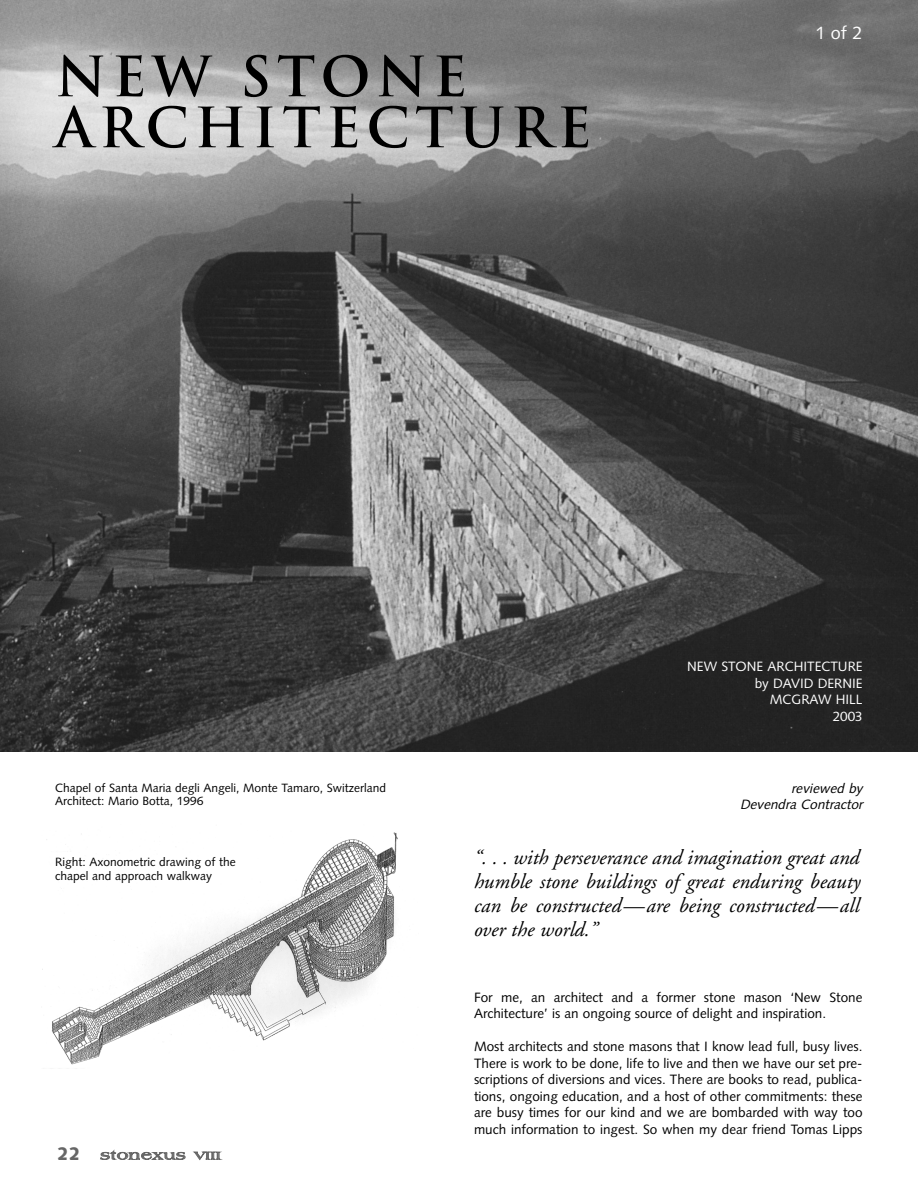
<style>
.page{position:relative;width:918px;height:1188px;background:#fff}
.page>*{position:absolute;margin:0;border:0;box-sizing:border-box;transform-origin:0 0}
.t1{font:700 54px/51px "Trajan";letter-spacing:.105em;color:#000}
.t2{font:italic 21px/24px "Adobe Garamond";color:#000;text-align:justify}
.t3{font:18px "Syntax";color:#fff}
.t4{font:13.5px/16.5px "Syntax";color:#000}
.t5{font:13.5px/16.5px "Syntax";color:#fff;text-align:right}
.t6{font:italic 13.5px/16.5px "Syntax";color:#000;text-align:right}
.t7{font:12px/13.5px "Syntax";color:#000}
.t8{font:10.5px "Jade Extended";letter-spacing:.1em;color:#666}
.s1{font-family:"Syntax";font-weight:900;font-size:18px}
.s2{font-size:9px}
</style>
<div class="page">
<img style="left:0;top:0;width:918px;height:751px">
<img style="left:42px;top:832px;width:356px;height:233px">
<h1 class="t1" style="left:56px;top:52px;width:538px">NEW STONE<br>ARCHITECTURE</h1>
<h3 class="t3" style="left:815px;top:26px;width:49px">1 of 2</h3>
<p class="t7" style="left:55px;top:782px;width:332px">Chapel of Santa Maria degli Angeli, Monte Tamaro, Switzerland<br>Architect: Mario Botta, 1996</p>
<p class="t5" style="left:687px;top:659px;width:177px">NEW STONE ARCHITECTURE by DAVID DERNIE<br>MCGRAW HILL<br>2003</p>
<p class="t6" style="left:740px;top:781px;width:127px">reviewed by<br>Devendra Contractor</p>
<p class="t7" style="left:55px;top:857px;width:182px">Right: Axonometric drawing of the chapel and approach walkway</p>
<h2 class="t2" style="left:474px;top:847px;width:388px">“. . . with perseverance and imagination great and humble stone buildings of great enduring beauty can be constructed—are being constructed—all over the world.”</h2>
<p class="t8" style="left:57px;top:1150px;width:165px"><span class="s1">22</span> stonexus <span class="s2">VIII</span></p>
<p class="t4" style="left:474px;top:990px;width:390px">For me, an architect and a former stone mason ‘New Stone<br>Architecture’ is an ongoing source of delight and inspiration.</p>
<p class="t4" style="left:474px;top:1040px;width:390px;text-align:justify">Most architects and stone masons that I know lead full, busy lives.<br>There is work to be done, life to live and then we have our set pre&shy;scriptions of diversions and vices. There are books to read, publica&shy;tions, ongoing education, and a host of other commitments: these are busy times for our kind and we are bombarded with way too much information to ingest. So when my dear friend Tomas Lipps</p>
</div>
